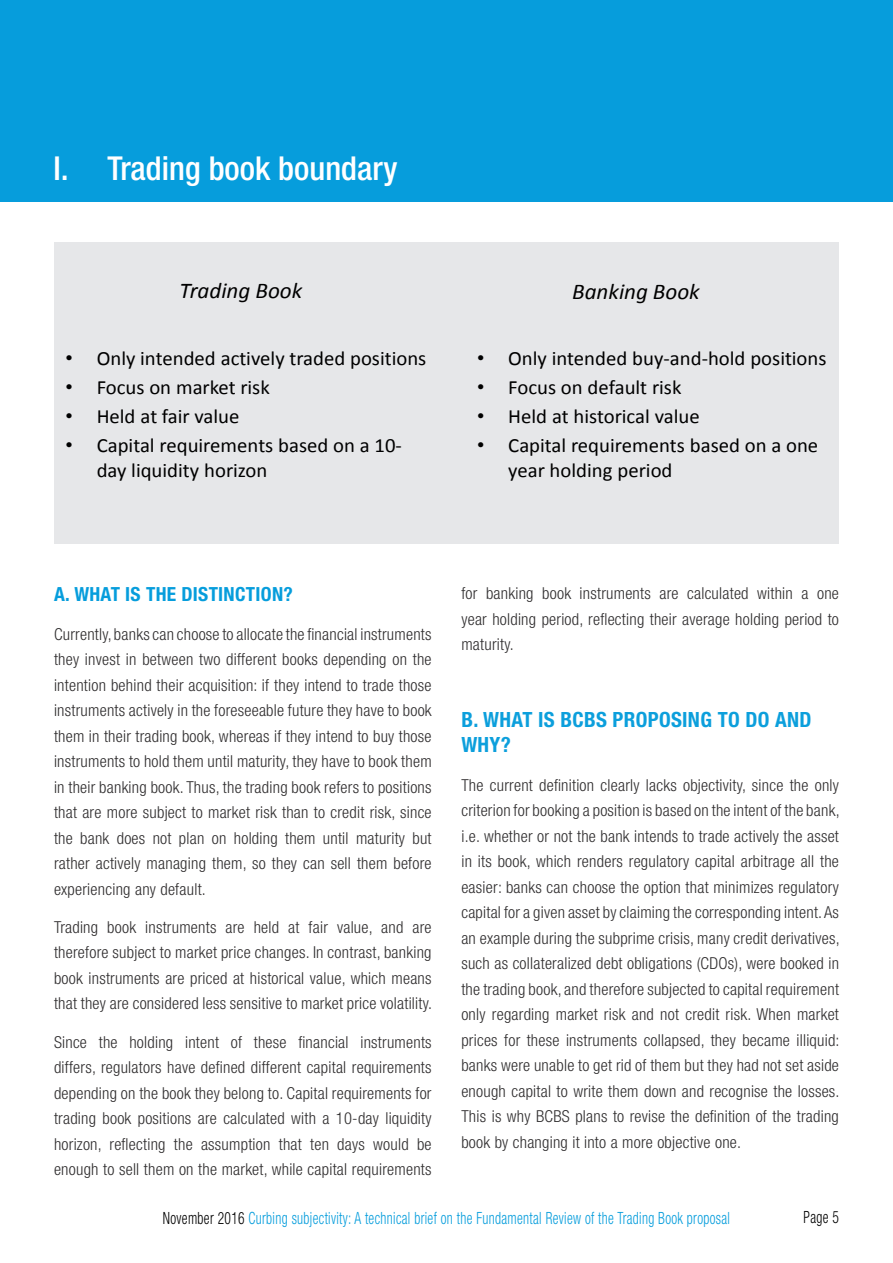
<style>
.page{position:relative;width:893px;height:1263px;background:#fff}
.page>*{position:absolute;margin:0;border:0;box-sizing:border-box;transform-origin:0 0}
.t1{font:500 condensed 33px "Helvetica Neue LT Std";color:#fff}
.t2{font:italic 22.5px "Calibri";color:#000}
.t3{font:700 condensed 21px/25.5px "Helvetica Neue LT Std";letter-spacing:.015em;color:#0c9fdc}
.t4{font:20.25px/24.3px "Calibri";color:#000}
.t5{font:700 condensed 19.5px "Helvetica Neue LT Std";letter-spacing:.015em;color:#069ddc}
.t6{font:300 condensed 16.8px "Helvetica Neue LT Std";letter-spacing:.025em;color:#069ddc;scale:.8 1}
.t7{font:300 condensed 16.8px "Helvetica Neue LT Std";color:#000;scale:.8 1}
.t8{font:300 condensed 16.5px/25.5px "Helvetica Neue LT Std";letter-spacing:.015em;color:#312f30;text-align:justify}
.s1{font-family:"Arial"}
.s2{color:#000}
</style>
<div class="page">
<div style="left:0;top:0;width:893px;height:202px;background:#069ddc"></div>
<div style="left:54px;top:242px;width:785px;height:301px;background:#e6e7e9"></div>
<h1 class="t1" style="left:54px;top:148px;width:345px">I. Trading book boundary</h1>
<h2 class="t2" style="left:180px;top:275px;width:124px">Trading Book</h2>
<p class="t4" style="left:66px;top:346px;width:362px"><span class="s1">•</span> Only intended actively traded positions</p>
<p class="t4" style="left:66px;top:375px;width:206px"><span class="s1">•</span> Focus on market risk</p>
<p class="t4" style="left:66px;top:404px;width:175px"><span class="s1">•</span> Held at fair value</p>
<p class="t4" style="left:97px;top:433px;width:307px;text-indent:-31px"><span class="s1">•</span> Capital requirements based on a 10- day liquidity horizon</p>
<h2 class="t2" style="left:572px;top:276px;width:129px">Banking Book</h2>
<p class="t4" style="left:477px;top:346px;width:351px"><span class="s1">•</span> Only intended buy-and-hold positions</p>
<p class="t4" style="left:477px;top:375px;width:206px"><span class="s1">•</span> Focus on default risk</p>
<p class="t4" style="left:477px;top:404px;width:224px"><span class="s1">•</span> Held at historical value</p>
<p class="t4" style="left:508px;top:433px;width:312px;text-indent:-31px"><span class="s1">•</span> Capital requirements based on a one year holding period</p>
<p class="t5" style="left:54px;top:583px;width:240px">A. WHAT IS THE DISTINCTION?</p>
<p class="t8" style="left:54px;top:621px;width:379px">Currently, banks can choose to allocate the financial instruments they invest in between two different books depending on the intention behind their acquisition: if they intend to trade those instruments actively in the foreseeable future they have to book them in their trading book, whereas if they intend to buy those instruments to hold them until maturity, they have to book them in their banking book. Thus, the trading book refers to positions that are more subject to market risk than to credit risk, since the bank does not plan on holding them until maturity but rather actively managing them, so they can sell them before experiencing any default.</p>
<p class="t8" style="left:54px;top:914px;width:380px">Trading book instruments are held at fair value, and are therefore subject to market price changes. In contrast, banking book instruments are priced at historical value, which means that they are considered less sensitive to market price volatility.</p>
<p class="t8" style="left:54px;top:1029px;width:379px">Since the holding intent of these financial instruments differs, regulators have defined different capital requirements depending on the book they belong to. Capital requirements for trading book positions are calculated with a 10-day liquidity horizon, reflecting the assumption that ten days would be enough to sell them on the market, while capital requirements</p>
<p class="t8" style="left:461px;top:580px;width:379px">for banking book instruments are calculated within a one year holding period, reflecting their average holding period to maturity.</p>
<p class="t3" style="left:461px;top:706px;width:352px">B. WHAT IS BCBS PROPOSING TO DO AND<br>WHY?</p>
<p class="t8" style="left:461px;top:772px;width:380px">The current definition clearly lacks objectivity, since the only criterion for booking a position is based on the intent of the bank, i.e. whether or not the bank intends to trade actively the asset in its book, which renders regulatory capital arbitrage all the easier: banks can choose the option that minimizes regulatory capital for a given asset by claiming the corresponding intent. As an example during the subprime crisis, many credit derivatives, such as collateralized debt obligations (CDOs), were booked in the trading book, and therefore subjected to capital requirement only regarding market risk and not credit risk. When market prices for these instruments collapsed, they became illiquid: banks were unable to get rid of them but they had not set aside enough capital to write them down and recognise the losses.<br>This is why BCBS plans to revise the definition of the trading book by changing it into a more objective one.</p>
<p class="t6" style="left:163px;top:1208px;width:710px"><span class="s2">November 2016</span> Curbing subjectivity: A technical brief on the Fundamental Review of the Trading Book proposal</p>
<p class="t7" style="left:804px;top:1208px;width:46px">Page 5</p>
</div>
